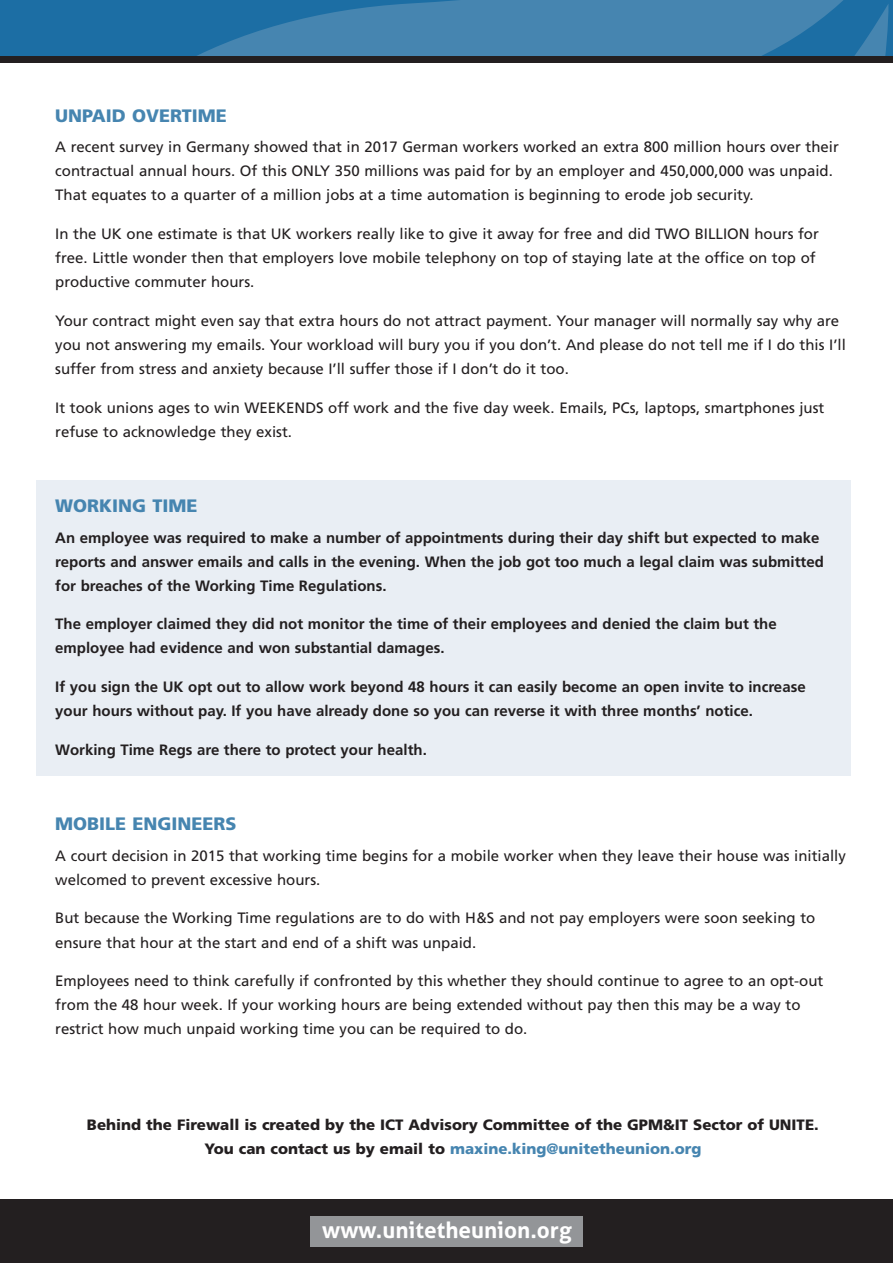
<style>
.page{position:relative;width:893px;height:1263px;background:#fff}
.page>*{position:absolute;margin:0;border:0;box-sizing:border-box;transform-origin:0 0}
.t1{font:700 22.5px "Aller";color:#fff}
.t2{font:900 18px "Frutiger";color:#4685b0}
.t3{font:15px/24px "Frutiger";color:#231f20}
.t4{font:700 15px/24px "Frutiger";color:#231f20}
.t5{font:900 15px "Frutiger";color:#231f20}
.t6{font:900 15px "Frutiger";color:#4685b0}
.s1{color:#231f20}
</style>
<div class="page">
<svg style="left:33px;top:0;width:858px;height:56px;background:#2f78a9"></svg>
<svg style="left:0;top:4px;width:889px;height:52px;background:#357cab"></svg>
<div style="left:36px;top:480px;width:814px;height:295px;background:#e9eef4"></div>
<div style="left:0;top:1199px;width:893px;height:64px;background:#231f20"></div>
<div style="left:311px;top:1216px;width:272px;height:30px;background:#939598"></div>
<div style="left:0;top:56px;width:893px;height:7px;background:#231f20"></div>
<p class="t2" style="left:55px;top:109px;width:173px">UNPAID OVERTIME</p>
<p class="t3" style="left:55px;top:136px;width:785px">A recent survey in Germany showed that in 2017 German workers worked an extra 800 million hours over their contractual annual hours. Of this ONLY 350 millions was paid for by an employer and 450,000,000 was unpaid.<br>That equates to a quarter of a million jobs at a time automation is beginning to erode job security.</p>
<p class="t3" style="left:55px;top:223px;width:765px">In the UK one estimate is that UK workers really like to give it away for free and did TWO BILLION hours for free. Little wonder then that employers love mobile telephony on top of staying late at the office on top of productive commuter hours.</p>
<p class="t3" style="left:55px;top:310px;width:792px">Your contract might even say that extra hours do not attract payment. Your manager will normally say why are you not answering my emails. Your workload will bury you if you don’t. And please do not tell me if I do this I’ll suffer from stress and anxiety because I’ll suffer those if I don’t do it too.</p>
<p class="t3" style="left:55px;top:397px;width:771px">It took unions ages to win WEEKENDS off work and the five day week. Emails, PCs, laptops, smartphones just refuse to acknowledge they exist.</p>
<p class="t2" style="left:55px;top:499px;width:144px">WORKING TIME</p>
<p class="t4" style="left:55px;top:526px;width:770px">An employee was required to make a number of appointments during their day shift but expected to make reports and answer emails and calls in the evening. When the job got too much a legal claim was submitted for breaches of the Working Time Regulations.</p>
<p class="t4" style="left:55px;top:613px;width:723px">The employer claimed they did not monitor the time of their employees and denied the claim but the employee had evidence and won substantial damages.</p>
<p class="t4" style="left:55px;top:676px;width:752px">If you sign the UK opt out to allow work beyond 48 hours it can easily become an open invite to increase your hours without pay. If you have already done so you can reverse it with three months’ notice.</p>
<p class="t4" style="left:55px;top:739px;width:373px">Working Time Regs are there to protect your health.</p>
<p class="t2" style="left:55px;top:817px;width:183px">MOBILE ENGINEERS</p>
<p class="t3" style="left:55px;top:844px;width:792px">A court decision in 2015 that working time begins for a mobile worker when they leave their house was initially welcomed to prevent excessive hours.</p>
<p class="t3" style="left:55px;top:907px;width:762px">But because the Working Time regulations are to do with H&amp;S and not pay employers were soon seeking to ensure that hour at the start and end of a shift was unpaid.</p>
<p class="t3" style="left:55px;top:970px;width:770px">Employees need to think carefully if confronted by this whether they should continue to agree to an opt-out from the 48 hour week. If your working hours are being extended without pay then this may be a way to restrict how much unpaid working time you can be required to do.</p>
<p class="t5" style="left:87px;top:1119px;width:733px">Behind the Firewall is created by the ICT Advisory Committee of the GPM&amp;IT Sector of UNITE.</p>
<p class="t6" style="left:204px;top:1143px;width:499px"><span class="s1">You can contact us by email to</span> maxine.king@unitetheunion.org</p>
<p class="t1" style="left:322px;top:1222px;width:251px">www.unitetheunion.org</p>
</div>
